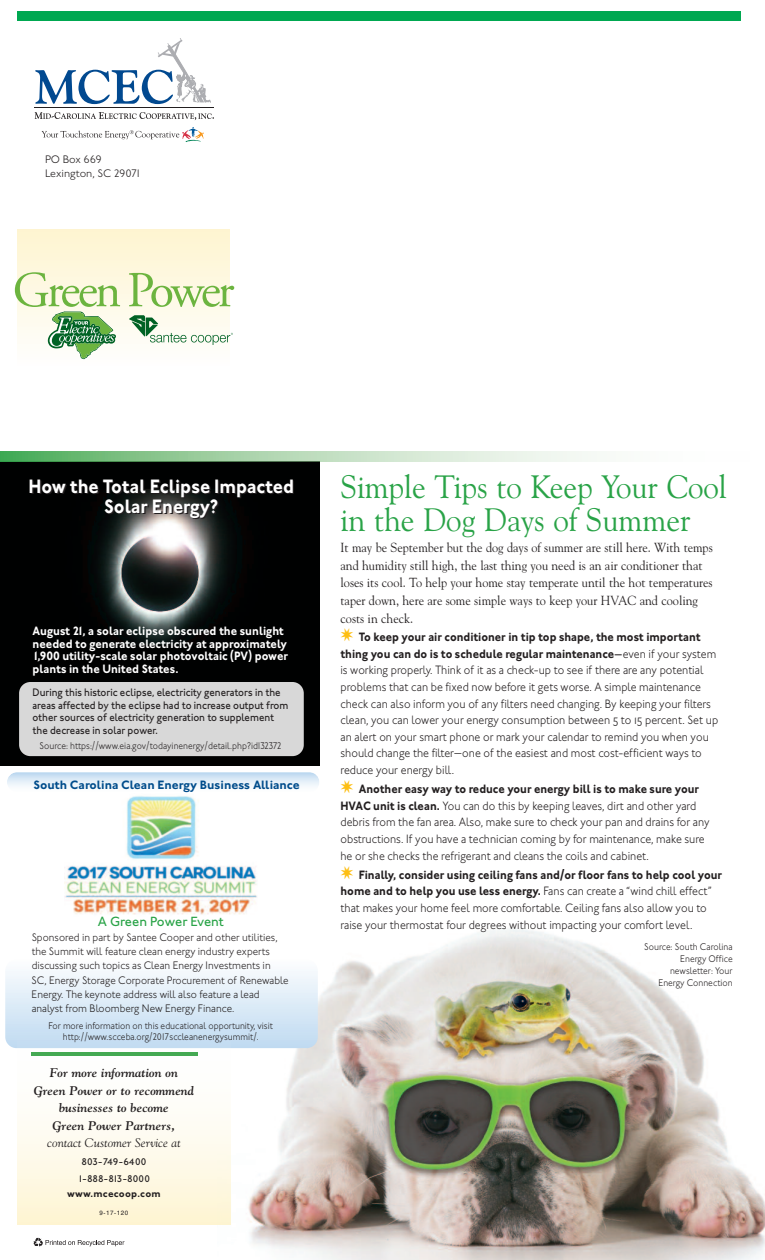
<style>
.page{position:relative;width:765px;height:1260px;background:#fff}
.page>*{position:absolute;margin:0;border:0;box-sizing:border-box;transform-origin:0 0}
.t1{font:32.5px/32.8px "Goudy Old Style BT";color:#29a347;scale:.96 1}
.t2{font:700 20px/20.4px "Johnston ITC";color:#fff;text-align:center;scale:.9 1}
.t3{font:500 13.75px "Johnston ITC";letter-spacing:-.005em;color:#29a347}
.t4{font:13.12px/17.9px "Goudy";color:#231f20;scale:.93 1}
.t5{font:12.5px/16.6px "Johnston ITC Light OS";color:#231f20;scale:.9 1}
.t6{font:700 12.5px/16.6px "Johnston ITC";color:#231f20;scale:.9 1}
.t7{font:700 12.5px/12.9px "Johnston ITC";color:#fff;scale:.91 1}
.t8{font:italic 700 12.5px/17.5px "Goudy";color:#231f20;text-align:center}
.t9{font:700 12.5px "Johnston ITC";color:#014d8c}
.t10{font:italic 12.5px "Goudy";color:#231f20}
.t11{font:300 11.25px/14.4px "Johnston ITC";color:#231f20;scale:.93 1}
.t12{font:500 11.25px/12.9px "Johnston ITC";color:#231f20;scale:.9 1}
.t13{font:300 11.25px/13.5px "Johnston ITC";color:#231f20}
.t14{font:300 10px/12px "Johnston ITC";color:#231f20;text-align:center;scale:.9 1}
.t15{font:500 10px/17.5px "Johnston ITC";color:#231f20;text-align:center}
.t16{font:700 10px "Johnston ITC";letter-spacing:.025em;color:#231f20}
.t17{font:6.25px "Helvetica";color:#231f20}
.s1{color:#fdbe12}
.s2{font-weight:500}
.s3{font-family:"Johnston ITC Light OS";font-weight:400}
.s4{font-family:"Johnston ITC";font-weight:700}
</style>
<div class="page">
<img style="left:218px;top:929px;width:547px;height:331px">
<div style="left:5px;top:960px;width:313px;height:88px;background:linear-gradient(to bottom,#fcfdfe,#bfdaf1);border-radius:11px"></div>
<img style="left:0;top:461px;width:319px;height:304px">
<div style="left:19px;top:682px;width:285px;height:74px;background:#d8d8d8;border-radius:11px"></div>
<svg style="left:18px;top:1037px;width:212px;height:187px"></svg>
<svg style="left:33px;top:1238px;width:91px;height:9px"></svg>
<hr style="left:32px;top:1052px;width:166px;height:3px;background:#44a953">
<svg style="left:0;top:451px;width:591px;height:10px;background:#aed7b1"></svg>
<img style="left:65px;top:796px;width:192px;height:119px">
<div style="left:7px;top:772px;width:312px;height:20px;background:linear-gradient(to bottom,#c1daf1,#fff);border-radius:10px"></div>
<div style="left:18px;top:11px;width:723px;height:10px;background:#00a851"></div>
<hr style="left:34px;top:107px;width:179px;height:1px;background:#231f20">
<svg style="left:42px;top:127px;width:162px;height:15px"></svg>
<svg style="left:35px;top:38px;width:176px;height:66px"></svg>
<svg style="left:35px;top:112px;width:179px;height:8px"></svg>
<div style="left:18px;top:229px;width:212px;height:137px;background:linear-gradient(to bottom,#fef4d0,#fefefd)"></div>
<svg style="left:129px;top:315px;width:104px;height:30px"></svg>
<svg style="left:129px;top:273px;width:105px;height:34px;background:#d8e7ba"></svg>
<svg style="left:15px;top:272px;width:105px;height:87px"></svg>
<p class="t13" style="left:45px;top:154px;width:98px">PO Box 669<br>Lexington, SC 29071</p>
<h2 class="t2" style="left:29px;top:478px;width:297px">How the Total Eclipse Impacted<br>Solar Energy?</h2>
<p class="t7" style="left:33px;top:626px;width:282px">August 21, a solar eclipse obscured the sunlight needed to generate electricity at approximately 1,900 utility-scale solar photovoltaic (PV) power plants in the United States.</p>
<p class="t12" style="left:33px;top:687px;width:286px">During this historic eclipse, electricity generators in the areas affected by the eclipse had to increase output from other sources of electricity generation to supplement the decrease in solar power.</p>
<p class="t14" style="left:40px;top:741px;width:271px">Source: https://www.eia.gov/todayinenergy/detail.php?id=32372</p>
<p class="t9" style="left:34px;top:780px;width:268px">South Carolina Clean Energy Business Alliance</p>
<p class="t3" style="left:98px;top:917px;width:128px">A Green Power Event</p>
<p class="t11" style="left:32px;top:931px;width:278px">Sponsored in part by Santee Cooper and other utilities, the Summit will feature clean energy industry experts discussing such topics as Clean Energy Investments in<br>SC, Energy Storage Corporate Procurement of Renewable Energy. The keynote address will also feature a lead analyst from Bloomberg New Energy Finance.</p>
<p class="t14" style="left:49px;top:1021px;width:251px;line-height:10.8px">For more information on this educational opportunity, visit http://www.scceba.org/2017sccleanenergysummit/.</p>
<p class="t8" style="left:34px;top:1064px;width:162px">For more information on<br>Green Power or to recommend businesses to become<br>Green Power Partners,</p>
<p class="t10" style="left:47px;top:1136px;width:135px">contact Customer Service at</p>
<p class="t15" style="left:78px;top:1154px;width:74px">803-749-6400<br>1-888-813-8000</p>
<p class="t16" style="left:67px;top:1190px;width:95px">www.mcecoop.com</p>
<p class="t17" style="left:100px;top:1209px;width:30px">9-17-120</p>
<h1 class="t1" style="left:341px;top:473px;width:404px">Simple Tips to Keep Your Cool in the Dog Days of Summer</h1>
<p class="t4" style="left:341px;top:538px;width:402px">It may be September but the dog days of summer are still here. With temps and humidity still high, the last thing you need is an air conditioner that loses its cool. To help your home stay temperate until the hot temperatures taper down, here are some simple ways to keep your HVAC and cooling costs in check.</p>
<p class="t6" style="left:341px;top:630px;width:419px"><span class="s1">✷</span> To keep your air conditioner in tip top shape, the most important thing you can do is to schedule regular maintenance<span class="s2">—</span><span class="s3">even if your system</span></p>
<p class="t5" style="left:341px;top:663px;width:421px">is working properly. Think of it as a check-up to see if there are any potential problems that can be fixed now before it gets worse. A simple maintenance check can also inform you of any filters need changing. By keeping your filters clean, you can lower your energy consumption between 5 to 15 percent. Set up an alert on your smart phone or mark your calendar to remind you when you should change the filter—one of the easiest and most cost-efficient ways to reduce your energy bill.</p>
<p class="t6" style="left:341px;top:782px;width:400px"><span class="s1">✷</span> Another easy way to reduce your energy bill is to make sure your</p>
<p class="t5" style="left:341px;top:799px;width:412px"><span class="s4">HVAC unit is clean.</span> You can do this by keeping leaves, dirt and other yard debris from the fan area. Also, make sure to check your pan and drains for any obstructions. If you have a technician coming by for maintenance, make sure he or she checks the refrigerant and cleans the coils and cabinet.</p>
<p class="t6" style="left:341px;top:868px;width:426px"><span class="s1">✷</span> Finally, consider using ceiling fans and/or floor fans to help cool your</p>
<p class="t5" style="left:341px;top:884px;width:414px"><span class="s4">home and to help you use less energy.</span> Fans can create a “wind chill effect” that makes your home feel more comfortable. Ceiling fans also allow you to raise your thermostat four degrees without impacting your comfort level.</p>
<p class="t14" style="left:644px;top:941px;width:100px;text-align:right">Source: South Carolina<br>Energy Office newsletter: Your<br>Energy Connection</p>
</div>
